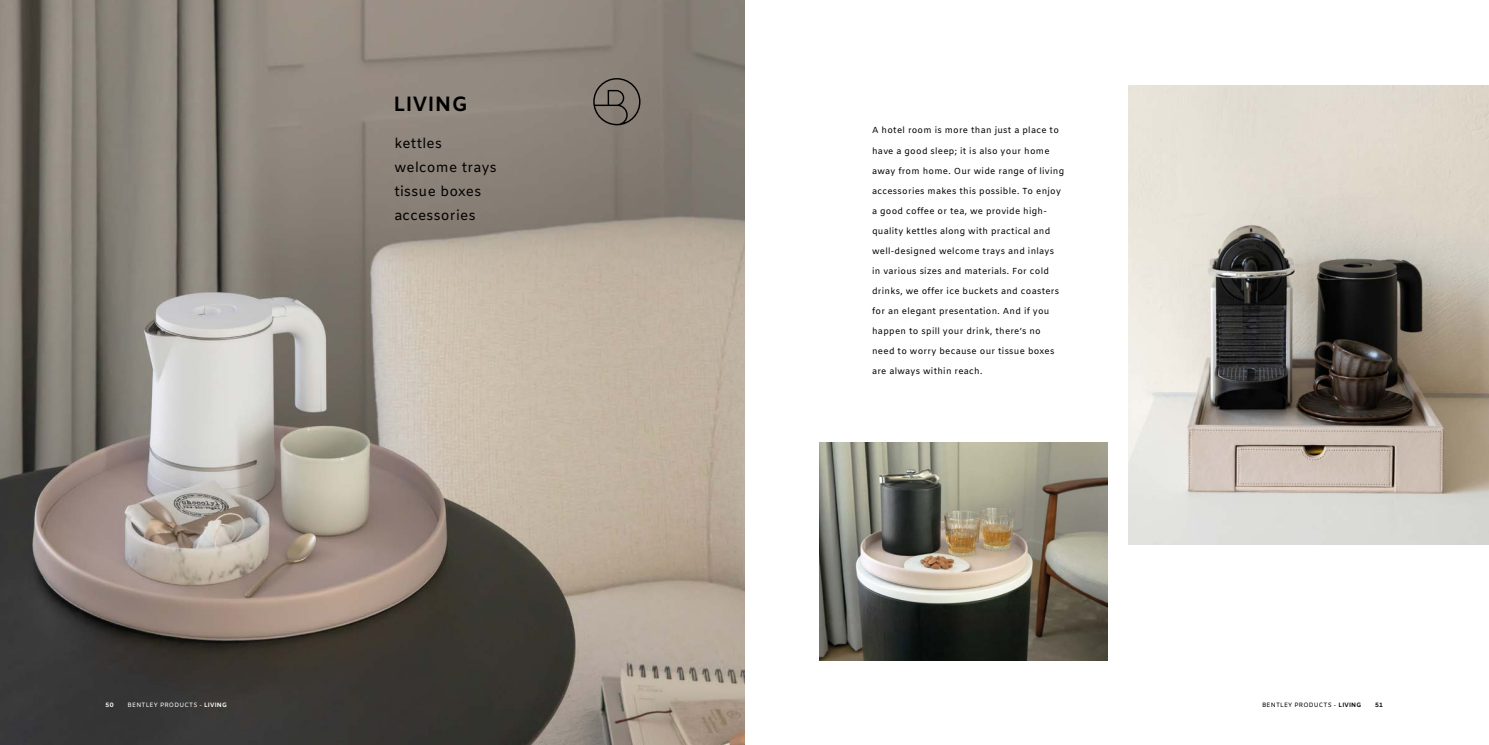
<style>
.page{position:relative;width:1489px;height:745px;background:#fff}
.page>*{position:absolute;margin:0;border:0;box-sizing:border-box;transform-origin:0 0}
.t1{font:700 20.62px "Amiko";letter-spacing:.02em;color:#000}
.t2{font:13.75px/23.8px "Amiko";letter-spacing:.02em;color:#000}
.t3{font:8.75px "Amiko";letter-spacing:.03em;color:#000}
.t4{font:6.25px "Amiko";letter-spacing:.03em;color:#fff}
.t5{font:6.25px "Amiko";letter-spacing:.03em;color:#000}
.t6{font:700 6.25px "Amiko";color:#fff}
.t7{font:700 6.25px "Amiko";color:#000}
.s1{font-weight:700}
</style>
<div class="page">
<img style="left:0;top:0;width:744px;height:744px">
<svg style="left:593px;top:78px;width:47px;height:47px;background:#756d65"></svg>
<img style="left:1128px;top:85px;width:360px;height:459px">
<img style="left:819px;top:442px;width:287px;height:217px">
<h1 class="t1" style="left:393px;top:92px;width:76px">LIVING</h1>
<h2 class="t2" style="left:394px;top:133px;width:104px">kettles welcome trays tissue boxes accessories</h2>
<p class="t3" style="left:872px;top:125px;width:188px">A hotel room is more than just a place to</p>
<p class="t3" style="left:872px;top:145px;width:179px">have a good sleep; it is also your home</p>
<p class="t3" style="left:872px;top:165px;width:193px">away from home. Our wide range of living</p>
<p class="t3" style="left:872px;top:185px;width:190px">accessories makes this possible. To enjoy</p>
<p class="t3" style="left:872px;top:205px;width:176px">a good coffee or tea, we provide high-</p>
<p class="t3" style="left:872px;top:225px;width:180px">quality kettles along with practical and</p>
<p class="t3" style="left:872px;top:245px;width:183px">well-designed welcome trays and inlays</p>
<p class="t3" style="left:872px;top:265px;width:178px">in various sizes and materials. For cold</p>
<p class="t3" style="left:872px;top:285px;width:189px">drinks, we offer ice buckets and coasters</p>
<p class="t3" style="left:872px;top:305px;width:179px">for an elegant presentation. And if you</p>
<p class="t3" style="left:872px;top:325px;width:170px">happen to spill your drink, there’s no</p>
<p class="t3" style="left:872px;top:345px;width:184px">need to worry because our tissue boxes</p>
<p class="t3" style="left:872px;top:365px;width:112px">are always within reach.</p>
<p class="t6" style="left:106px;top:700px;width:9px">50</p>
<p class="t4" style="left:128px;top:700px;width:101px">BENTLEY PRODUCTS - <span class="s1">LIVING</span></p>
<p class="t5" style="left:1261px;top:700px;width:101px">BENTLEY PRODUCTS - <span class="s1">LIVING</span></p>
<p class="t7" style="left:1374px;top:700px;width:9px">51</p>
</div>
